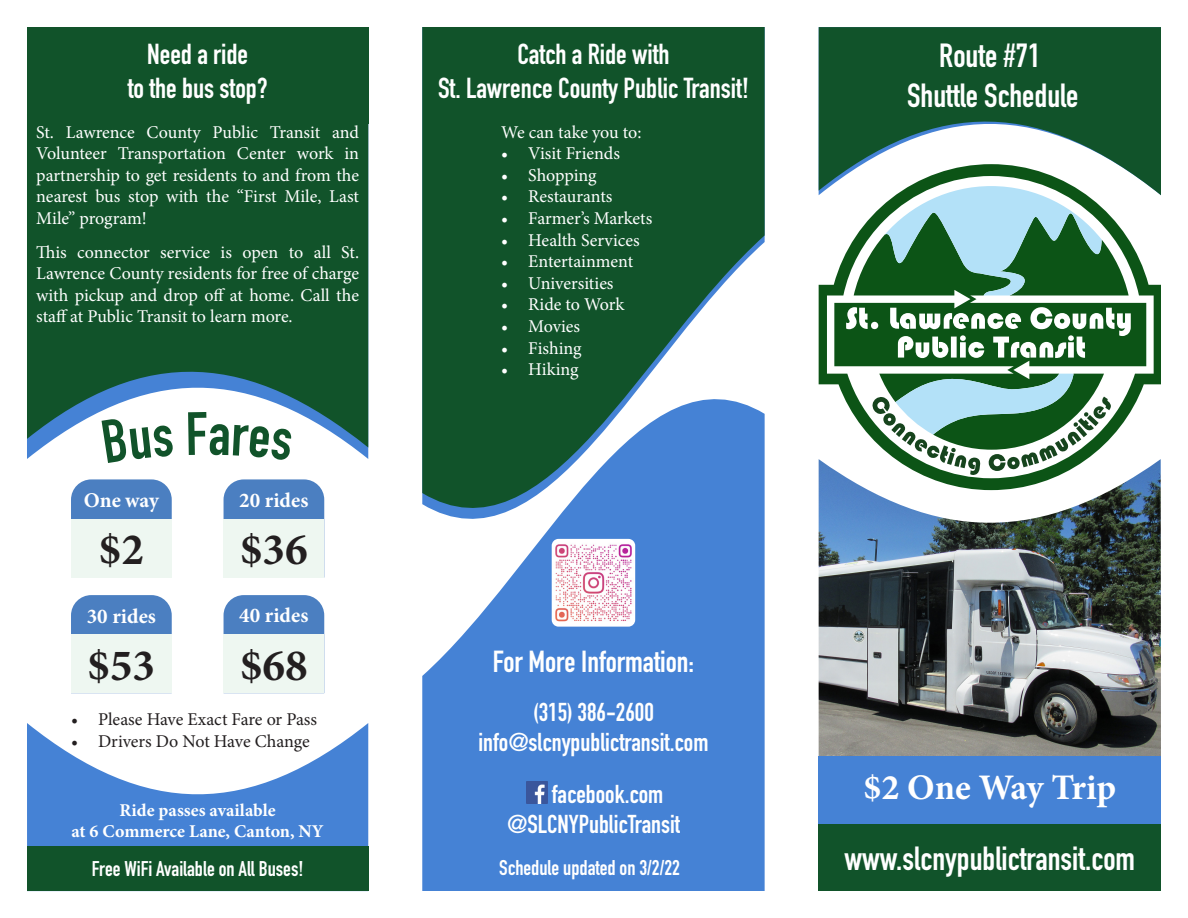
<style>
.page{position:relative;width:1188px;height:918px;background:#fff}
.page>*{position:absolute;margin:0;border:0;box-sizing:border-box;transform-origin:0 0}
.t1{font:700 45px "Minion Pro";color:#231f20}
.t2{font:700 36px "Minion Pro";letter-spacing:-.005em;color:#fff}
.t3{font:700 33px "DIN Condensed";color:#fff}
.t4{font:700 30px "DIN Condensed";color:#fff}
.t5{font:700 28.5px "DIN Condensed";color:#fff}
.t6{font:700 25.5px "DIN Condensed";color:#fff}
.t7{font:700 21px "DIN Condensed";color:#fff}
.t8{font:700 21px "Minion Pro";color:#fff}
.t9{font:18px/21.6px "Minion Pro";letter-spacing:-.005em;color:#fff;text-align:justify}
.t10{font:18px "Minion Pro";letter-spacing:-.005em;color:#231f20}
.t11{font:700 18px "Minion Pro";color:#fff}
</style>
<div class="page">
<svg style="left:27px;top:124px;width:341px;height:324px;background:#226040"></svg>
<div style="left:27px;top:27px;width:341px;height:97px;background:#11532a"></div>
<div style="left:422px;top:578px;width:343px;height:313px;background:#4582d5"></div>
<img style="left:526px;top:782px;width:22px;height:21px">
<svg style="left:819px;top:195px;width:342px;height:243px"></svg>
<svg style="left:834px;top:210px;width:312px;height:192px;fill:#0c5416"></svg>
<svg style="left:885px;top:195px;width:244px;height:100px;background:#649b83"></svg>
<svg style="left:872px;top:374px;width:239px;height:85px"></svg>
<img style="left:819px;top:459px;width:342px;height:297px">
<svg style="left:27px;top:723px;width:341px;height:124px;fill:#4582d5"></svg>
<svg style="left:819px;top:27px;width:342px;height:168px;fill:#11532a"></svg>
<svg style="left:422px;top:27px;width:343px;height:540px;background:#366f5f"></svg>
<div style="left:819px;top:824px;width:342px;height:67px;background:#11532a"></div>
<svg style="left:71px;top:479px;width:101px;height:40px;background:#5586c4"></svg>
<div style="left:224px;top:479px;width:100px;height:40px;background:#4b7fc1"></div>
<svg style="left:71px;top:595px;width:101px;height:39px;background:#5485c4"></svg>
<div style="left:224px;top:595px;width:100px;height:39px;background:#4b7fc1"></div>
<div style="left:71px;top:519px;width:101px;height:59px;background:#eef7f1"></div>
<div style="left:224px;top:519px;width:100px;height:59px;background:#eef7f1"></div>
<div style="left:71px;top:634px;width:101px;height:59px;background:#eef7f1"></div>
<div style="left:224px;top:634px;width:100px;height:59px;background:#eef7f1"></div>
<div style="left:819px;top:756px;width:342px;height:68px;background:#4582d5"></div>
<div style="left:27px;top:847px;width:341px;height:44px;background:#11532a"></div>
<img style="left:552px;top:539px;width:83px;height:88px">
<svg style="left:102px;top:418px;width:71px;height:30px"></svg>
<svg style="left:188px;top:412px;width:104px;height:36px"></svg>
<p class="t5" style="left:147px;top:35px;width:102px">Need a ride</p>
<p class="t5" style="left:128px;top:69px;width:141px">to the bus stop?</p>
<p class="t9" style="left:36px;top:121px;width:324px">St. Lawrence County Public Transit and Volunteer Transportation Center work in partnership to get residents to and from the nearest bus stop with the “First Mile, Last Mile” program!</p>
<p class="t9" style="left:36px;top:241px;width:324px">This connector service is open to all St.<br>Lawrence County residents for free of charge with pickup and drop off at home. Call the staff at Public Transit to learn more.</p>
<p class="t8" style="left:84px;top:485px;width:77px">One way</p>
<p class="t8" style="left:239px;top:485px;width:71px">20 rides</p>
<p class="t1" style="left:99px;top:518px;width:46px">$2</p>
<p class="t1" style="left:240px;top:518px;width:69px">$36</p>
<p class="t8" style="left:87px;top:601px;width:71px">30 rides</p>
<p class="t8" style="left:239px;top:600px;width:71px">40 rides</p>
<p class="t1" style="left:88px;top:634px;width:69px">$53</p>
<p class="t1" style="left:240px;top:634px;width:69px">$68</p>
<p class="t10" style="left:71px;top:707px;width:248px">• Please Have Exact Fare or Pass</p>
<p class="t10" style="left:71px;top:729px;width:240px">• Drivers Do Not Have Change</p>
<p class="t11" style="left:119px;top:797px;width:158px">Ride passes available</p>
<p class="t11" style="left:72px;top:819px;width:254px">at 6 Commerce Lane, Canton, NY</p>
<p class="t7" style="left:92px;top:855px;width:213px">Free WiFi Available on All Buses!</p>
<p class="t5" style="left:517px;top:35px;width:154px">Catch a Ride with</p>
<p class="t5" style="left:438px;top:69px;width:312px">St. Lawrence County Public Transit!</p>
<p class="t9" style="left:501px;top:121px;width:142px">We can take you to:</p>
<p class="t9" style="left:501px;top:143px;width:120px">• Visit Friends</p>
<p class="t9" style="left:501px;top:164px;width:97px">• Shopping</p>
<p class="t9" style="left:501px;top:186px;width:113px">• Restaurants</p>
<p class="t9" style="left:501px;top:207px;width:153px">• Farmer’s Markets</p>
<p class="t9" style="left:501px;top:229px;width:140px">• Health Services</p>
<p class="t9" style="left:501px;top:251px;width:133px">• Entertainment</p>
<p class="t9" style="left:501px;top:272px;width:114px">• Universities</p>
<p class="t9" style="left:501px;top:294px;width:125px">• Ride to Work</p>
<p class="t9" style="left:501px;top:315px;width:80px">• Movies</p>
<p class="t9" style="left:501px;top:337px;width:82px">• Fishing</p>
<p class="t9" style="left:501px;top:359px;width:79px">• Hiking</p>
<p class="t4" style="left:493px;top:641px;width:203px">For More Information:</p>
<p class="t6" style="left:533px;top:695px;width:122px">(315) 386-2600</p>
<p class="t6" style="left:478px;top:725px;width:232px">info@slcnypublictransit.com</p>
<p class="t6" style="left:552px;top:777px;width:113px">facebook.com</p>
<p class="t6" style="left:507px;top:807px;width:175px">@SLCNYPublicTransit</p>
<p class="t7" style="left:499px;top:854px;width:182px">Schedule updated on 3/2/22</p>
<p class="t3" style="left:939px;top:34px;width:103px">Route #71</p>
<p class="t3" style="left:907px;top:73px;width:173px">Shuttle Schedule</p>
<p class="t2" style="left:863px;top:762px;width:254px">$2 One Way Trip</p>
<p class="t3" style="left:844px;top:837px;width:292px">www.slcnypublictransit.com</p>
</div>
